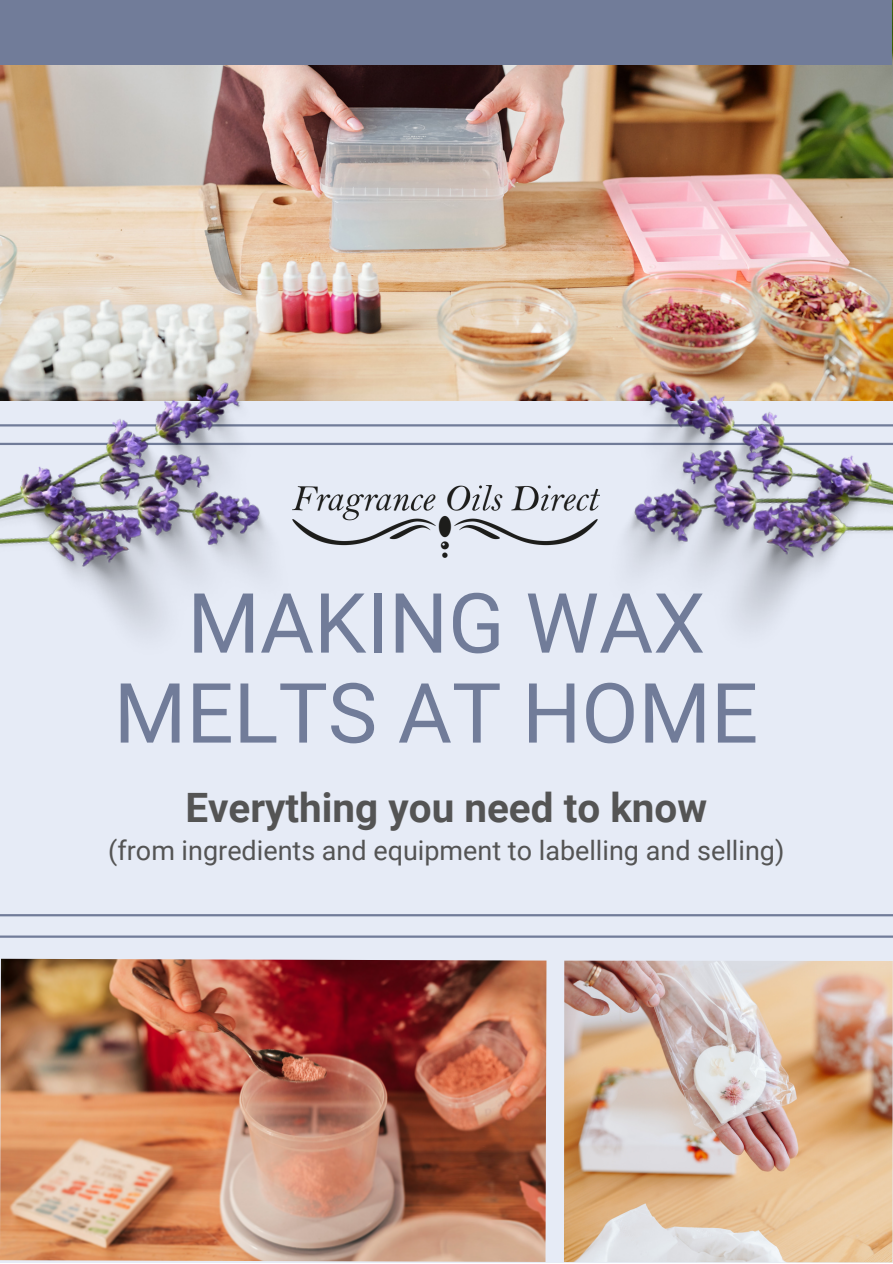
<style>
.page{position:relative;width:893px;height:1264px;background:#fff}
.page>*{position:absolute;margin:0;border:0;box-sizing:border-box;transform-origin:0 0}
.t1{font:83.1px/89.8px "Roboto";color:#717c99;text-align:center}
.t2{font:700 40.5px "Roboto";color:#545454}
.t3{font:27px "Roboto";color:#545454}
</style>
<div class="page">
<div style="left:0;top:0;width:892px;height:1262px;background:#e6ebf6"></div>
<hr style="left:0;top:424px;width:892px;height:2px;background:#717c99">
<hr style="left:0;top:443px;width:892px;height:2px;background:#717c99">
<hr style="left:0;top:935px;width:892px;height:2px;background:#717c99">
<hr style="left:0;top:914px;width:892px;height:2px;background:#717c99">
<img style="left:0;top:958px;width:546px;height:303px">
<img style="left:0;top:0;width:892px;height:400px">
<img style="left:564px;top:960px;width:328px;height:302px">
<div style="left:0;top:0;width:891px;height:64px;background:#717c99"></div>
<img style="left:317px;top:486px;width:264px;height:72px">
<img style="left:0;top:373px;width:317px;height:259px">
<img style="left:581px;top:373px;width:311px;height:253px">
<h1 class="t1" style="left:114px;top:579px;width:645px">MAKING WAX<br>MELTS AT HOME</h1>
<h2 class="t2" style="left:185px;top:784px;width:523px">Everything you need to know</h2>
<p class="t3" style="left:108px;top:835px;width:677px">(from ingredients and equipment to labelling and selling)</p>
</div>
